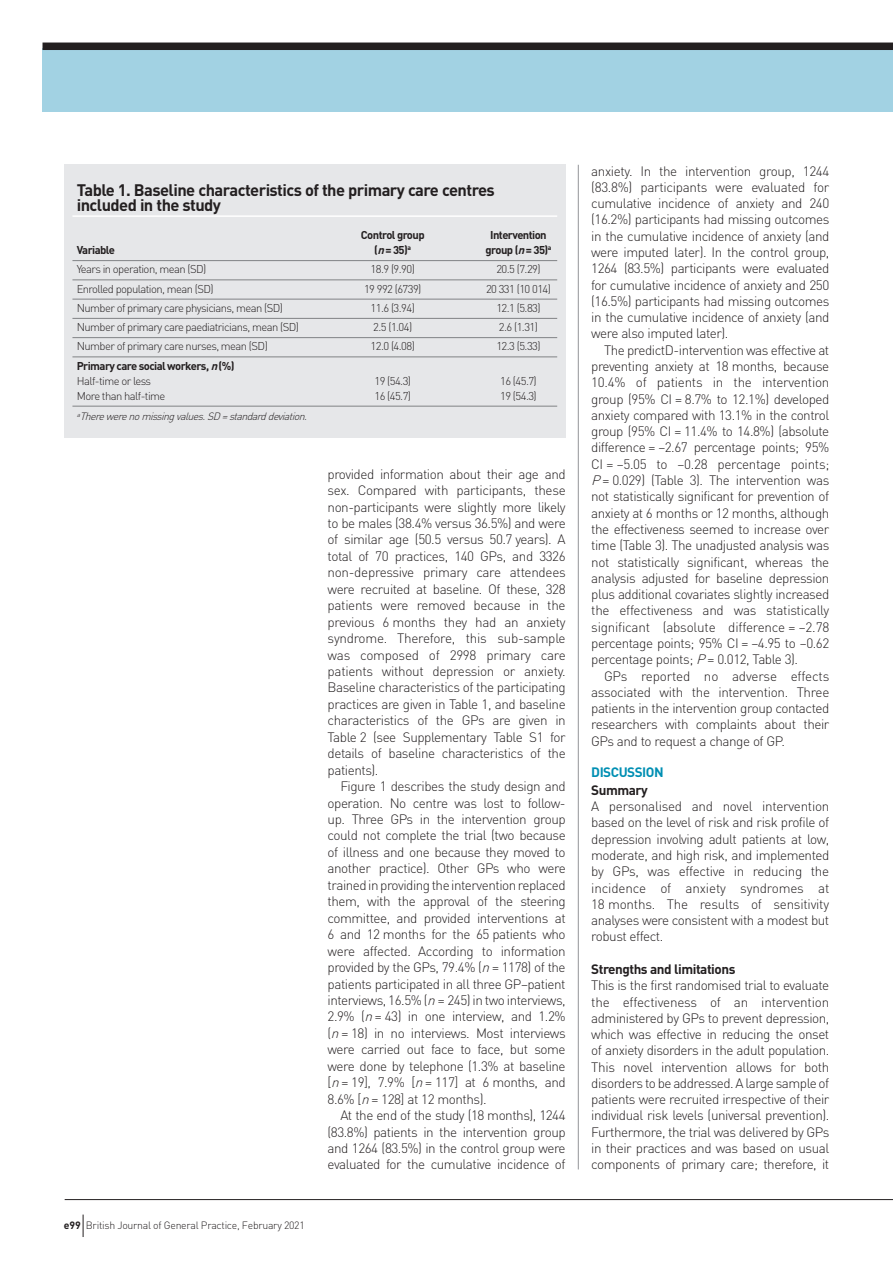
<style>
.page{position:relative;width:893px;height:1263px;background:#fff}
.page>*{position:absolute;margin:0;border:0;box-sizing:border-box;transform-origin:0 0}
.t1{font:700 16.5px/15px "DIN";letter-spacing:-.035em;color:#231f20}
.t2{font:300 13.5px/16.4px "DIN";letter-spacing:-.035em;color:#231f20;text-align:justify}
.t3{font:700 13.5px "DIN";letter-spacing:-.035em;color:#231f20}
.t4{font:700 13.5px "DIN";letter-spacing:-.035em;color:#008fb3}
.t5{font:300 11.25px "DIN";letter-spacing:-.05em;color:#231f20}
.t6{font:700 11.25px/15px "DIN";letter-spacing:-.05em;color:#231f20}
.t7{font:italic 300 10.5px "DIN";color:#231f20}
.t8{font:300 10.5px "DIN";letter-spacing:-.025em;color:#231f20}
.s1{font-style:italic}
.s2{font-weight:300}
.s3{font-weight:700}
</style>
<div class="page">
<div style="left:43px;top:48px;width:850px;height:64px;background:#a2d2e3"></div>
<div style="left:43px;top:43px;width:850px;height:7px;background:#231f20"></div>
<hr style="left:578px;top:165px;width:1px;height:1004px;background:#939598">
<div style="left:64px;top:165px;width:502px;height:273px;background:#e6e7e9"></div>
<hr style="left:72px;top:215px;width:485px;height:2px;background:#fff">
<hr style="left:72px;top:260px;width:485px;height:1px;background:#808285">
<hr style="left:72px;top:279px;width:485px;height:1px;background:#808285">
<hr style="left:72px;top:299px;width:485px;height:1px;background:#808285">
<hr style="left:72px;top:318px;width:485px;height:1px;background:#808285">
<hr style="left:72px;top:337px;width:485px;height:1px;background:#808285">
<hr style="left:72px;top:356px;width:485px;height:1px;background:#808285">
<hr style="left:72px;top:406px;width:485px;height:1px;background:#808285">
<svg style="left:83px;top:1214px;width:1px;height:23px"></svg>
<hr style="left:65px;top:1199px;width:828px;height:1px;background:#231f20">
<p class="t1" style="left:77px;top:182px;width:420px">Table 1. Baseline characteristics of the primary care centres included in the study</p>
<p class="t6" style="left:361px;top:227px;width:65px">Control group</p>
<p class="t6" style="left:490px;top:227px;width:58px">Intervention</p>
<p class="t6" style="left:77px;top:242px;width:40px">Variable</p>
<p class="t6" style="left:374px;top:242px;width:38px">(<span class="s1">n</span>= 35)<sup>a</sup></p>
<p class="t6" style="left:486px;top:242px;width:67px">group (<span class="s1">n</span>= 35)<sup>a</sup></p>
<p class="t5" style="left:77px;top:262px;width:131px">Years in operation, mean (SD)</p>
<p class="t5" style="left:371px;top:262px;width:46px">18.9 (9.90)</p>
<p class="t5" style="left:496px;top:262px;width:46px">20.5 (7.29)</p>
<p class="t5" style="left:77px;top:281px;width:139px">Enrolled population, mean (SD)</p>
<p class="t5" style="left:364px;top:281px;width:59px">19 992 (6739)</p>
<p class="t5" style="left:486px;top:281px;width:66px">20 331 (10 014)</p>
<p class="t5" style="left:77px;top:301px;width:208px">Number of primary care physicians, mean (SD)</p>
<p class="t5" style="left:371px;top:301px;width:46px">11.6 (3.94)</p>
<p class="t5" style="left:496px;top:301px;width:46px">12.1 (5.83)</p>
<p class="t5" style="left:77px;top:320px;width:224px">Number of primary care paediatricians, mean (SD)</p>
<p class="t5" style="left:373px;top:320px;width:41px">2.5 (1.04)</p>
<p class="t5" style="left:499px;top:320px;width:41px">2.6 (1.31)</p>
<p class="t5" style="left:77px;top:339px;width:193px">Number of primary care nurses, mean (SD)</p>
<p class="t5" style="left:371px;top:339px;width:46px">12.0 (4.08)</p>
<p class="t5" style="left:496px;top:339px;width:46px">12.3 (5.33)</p>
<p class="t6" style="left:77px;top:357px;width:159px">Primary care social workers, <span class="s1">n</span>(%)<br><span class="s2">Half-time or less</span></p>
<p class="t5" style="left:374px;top:374px;width:38px">19 (54.3)</p>
<p class="t5" style="left:500px;top:374px;width:38px">16 (45.7)</p>
<p class="t5" style="left:77px;top:388px;width:90px">More than half-time</p>
<p class="t5" style="left:374px;top:388px;width:38px">16 (45.7)</p>
<p class="t5" style="left:500px;top:388px;width:38px">19 (54.3)</p>
<p class="t7" style="left:77px;top:410px;width:235px"><sup>a</sup>Therewerenomissingvalues.SD=standarddeviation.</p>
<p class="t8" style="left:64px;top:1219px;width:242px"><span class="s3">e99</span> British Journal of General Practice, February 2021</p>
<p class="t2" style="left:328px;top:465px;width:240px">provided information about their age and sex. Compared with participants, these non-participants were slightly more likely to be males (38.4% versus 36.5%) and were of similar age (50.5 versus 50.7 years). A total of 70 practices, 140 GPs, and 3326 non-depressive primary care attendees were recruited at baseline. Of these, 328 patients were removed because in the previous 6 months they had an anxiety syndrome. Therefore, this sub-sample was composed of 2998 primary care patients without depression or anxiety.<br>Baseline characteristics of the participating practices are given in Table 1, and baseline characteristics of the GPs are given in Table 2 (see Supplementary Table S1 for details of baseline characteristics of the patients).</p>
<p class="t2" style="left:328px;top:778px;width:240px;text-indent:13px">Figure 1 describes the study design and operation. No centre was lost to follow&shy;up. Three GPs in the intervention group could not complete the trial (two because of illness and one because they moved to another practice). Other GPs who were trained in providing the intervention replaced them, with the approval of the steering committee, and provided interventions at 6 and 12 months for the 65 patients who were affected. According to information provided by the GPs, 79.4% (<span class="s1">n</span>= 1178) of the patients participated in all three GP–patient interviews, 16.5% (<span class="s1">n</span>= 245) in two interviews, 2.9% (<span class="s1">n</span>= 43) in one interview, and 1.2% (<span class="s1">n</span>= 18) in no interviews. Most interviews were carried out face to face, but some were done by telephone (1.3% at baseline [<span class="s1">n</span>= 19], 7.9% [<span class="s1">n</span>= 117] at 6 months, and 8.6% [<span class="s1">n</span>= 128] at 12 months).</p>
<p class="t2" style="left:328px;top:1107px;width:240px;text-indent:13px">At the end of the study (18 months), 1244 (83.8%) patients in the intervention group and 1264 (83.5%) in the control group were evaluated for the cumulative incidence of</p>
<p class="t2" style="left:591px;top:162px;width:240px">anxiety. In the intervention group, 1244 (83.8%) participants were evaluated for cumulative incidence of anxiety and 240 (16.2%) participants had missing outcomes in the cumulative incidence of anxiety (and were imputed later). In the control group, 1264 (83.5%) participants were evaluated for cumulative incidence of anxiety and 250 (16.5%) participants had missing outcomes in the cumulative incidence of anxiety (and were also imputed later).</p>
<p class="t2" style="left:591px;top:342px;width:240px;text-indent:13px">The predictD-intervention was effective at preventing anxiety at 18 months, because 10.4% of patients in the intervention group (95% CI = 8.7% to 12.1%) developed anxiety compared with 13.1% in the control group (95% CI = 11.4% to 14.8%) (absolute difference = –2.67 percentage points; 95% CI = –5.05 to –0.28 percentage points; <span class="s1">P</span>= 0.029) (Table 3). The intervention was not statistically significant for prevention of anxiety at 6 months or 12 months, although the effectiveness seemed to increase over time (Table 3). The unadjusted analysis was not statistically significant, whereas the analysis adjusted for baseline depression plus additional covariates slightly increased the effectiveness and was statistically significant (absolute difference = –2.78 percentage points; 95% CI = –4.95 to –0.62 percentage points; <span class="s1">P</span>= 0.012, Table 3).</p>
<p class="t2" style="left:591px;top:667px;width:240px;text-indent:13px">GPs reported no adverse effects associated with the intervention. Three patients in the intervention group contacted researchers with complaints about their GPs and to request a change of GP.</p>
<p class="t4" style="left:591px;top:763px;width:74px">DISCUSSION</p>
<p class="t3" style="left:591px;top:781px;width:58px">Summary</p>
<p class="t2" style="left:591px;top:798px;width:240px">A personalised and novel intervention based on the level of risk and risk profile of depression involving adult patients at low, moderate, and high risk, and implemented by GPs, was effective in reducing the incidence of anxiety syndromes at 18 months. The results of sensitivity analyses were consistent with a modest but robust effect.</p>
<p class="t3" style="left:591px;top:960px;width:146px">Strengths and limitations</p>
<p class="t2" style="left:591px;top:977px;width:240px">This is the first randomised trial to evaluate the effectiveness of an intervention administered by GPs to prevent depression, which was effective in reducing the onset of anxiety disorders in the adult population.<br>This novel intervention allows for both disorders to be addressed. A large sample of patients were recruited irrespective of their individual risk levels (universal prevention).<br>Furthermore, the trial was delivered by GPs in their practices and was based on usual components of primary care; therefore, it</p>
</div>
